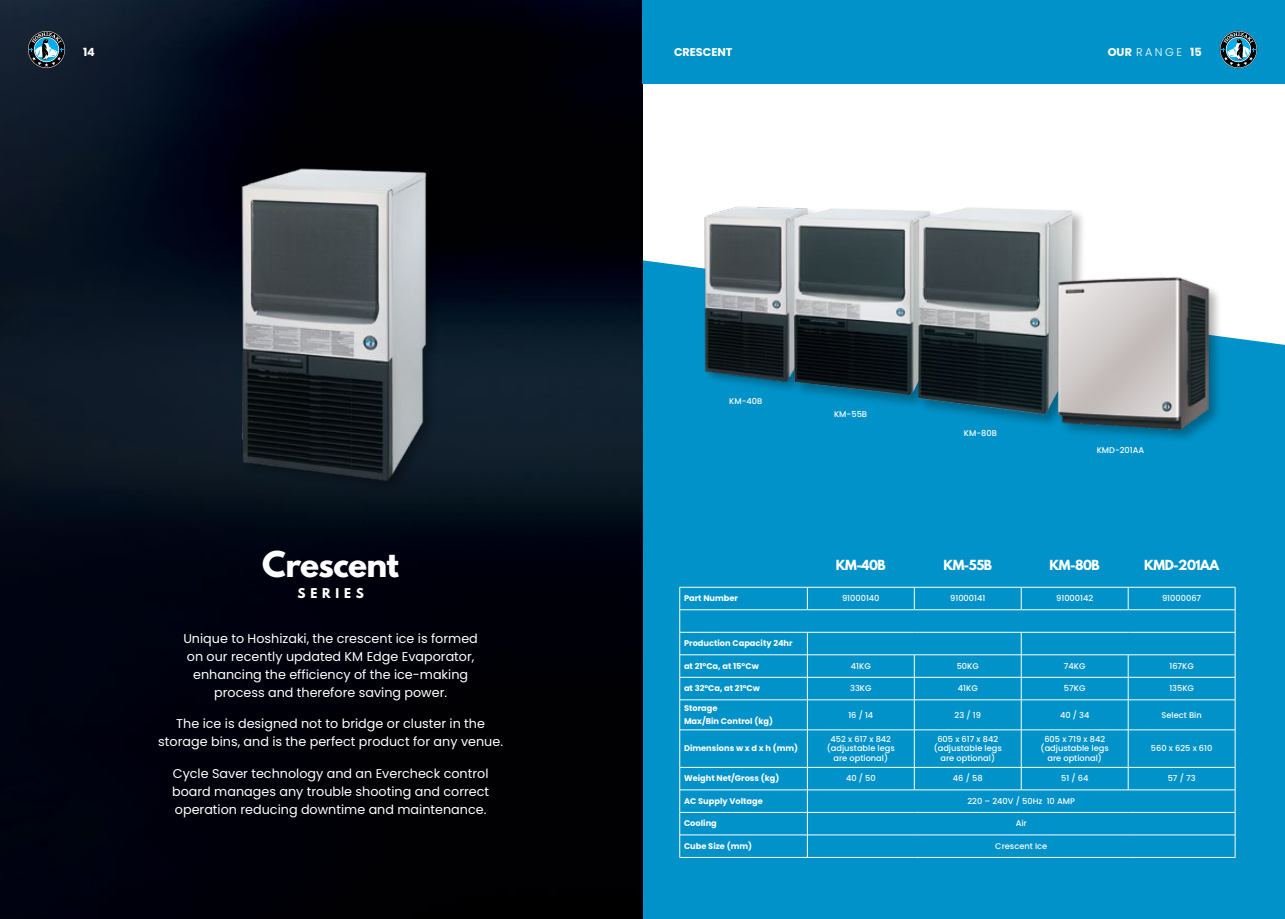
<style>
.page{position:relative;width:1285px;height:919px;background:#fff}
.page>*{position:absolute;margin:0;border:0;box-sizing:border-box;transform-origin:0 0}
.t1{font:700 31.5px "League Spartan";letter-spacing:-.02em;color:#fff}
.t2{font:12.75px/18px "Poppins";color:#fff;text-align:center}
.t3{font:700 12.3px "League Spartan";letter-spacing:-.04em;color:#fff}
.t4{font:700 12px "League Spartan";letter-spacing:.4em;color:#fff}
.t5{font:700 11.25px "Poppins";letter-spacing:-.005em;color:#fff}
.t6{font:300 11.25px "Poppins";letter-spacing:.22em;color:#fff}
.t7{font:500 8.25px/9.9px "Poppins";color:#fff;text-align:center}
.t8{font:700 8.25px/13.5px "Poppins";color:#fff}
.s1{font-weight:700}
</style>
<div class="page">
<div style="left:642px;top:260px;width:642px;height:658px;background:#0092c8"></div>
<img style="left:0;top:0;width:642px;height:918px">
<div style="left:642px;top:0;width:642px;height:83px;background:#0092c8"></div>
<div style="left:240px;top:167px;width:199px;height:326px;background:#000;opacity:.3"></div>
<img style="left:237px;top:165px;width:192px;height:342px">
<img style="left:702px;top:206px;width:89px;height:190px">
<div style="left:791px;top:206px;width:152px;height:202px;background:#000;opacity:.3"></div>
<img style="left:793px;top:208px;width:122px;height:187px">
<div style="left:915px;top:206px;width:171px;height:222px;background:#000;opacity:.3"></div>
<img style="left:918px;top:207px;width:154px;height:207px">
<div style="left:1056px;top:275px;width:165px;height:168px;background:#000;opacity:.3"></div>
<img style="left:1045px;top:270px;width:173px;height:168px">
<hr style="left:679px;top:587px;width:128px;height:1px;background:#fff">
<hr style="left:807px;top:587px;width:107px;height:1px;background:#fff">
<hr style="left:914px;top:587px;width:107px;height:1px;background:#fff">
<hr style="left:1021px;top:587px;width:106px;height:1px;background:#fff">
<hr style="left:1127px;top:587px;width:107px;height:1px;background:#fff">
<hr style="left:679px;top:609px;width:128px;height:1px;background:#fff">
<hr style="left:807px;top:609px;width:107px;height:1px;background:#fff">
<hr style="left:914px;top:609px;width:107px;height:1px;background:#fff">
<hr style="left:1021px;top:609px;width:106px;height:1px;background:#fff">
<hr style="left:1127px;top:609px;width:107px;height:1px;background:#fff">
<hr style="left:679px;top:632px;width:128px;height:1px;background:#fff">
<hr style="left:807px;top:632px;width:107px;height:1px;background:#fff">
<hr style="left:914px;top:632px;width:107px;height:1px;background:#fff">
<hr style="left:1021px;top:632px;width:106px;height:1px;background:#fff">
<hr style="left:1127px;top:632px;width:107px;height:1px;background:#fff">
<hr style="left:679px;top:654px;width:128px;height:1px;background:#fff">
<hr style="left:807px;top:654px;width:107px;height:1px;background:#fff">
<hr style="left:914px;top:654px;width:106px;height:1px;background:#fff">
<hr style="left:1021px;top:654px;width:106px;height:1px;background:#fff">
<hr style="left:1127px;top:654px;width:107px;height:1px;background:#fff">
<hr style="left:679px;top:677px;width:128px;height:1px;background:#fff">
<hr style="left:807px;top:677px;width:106px;height:1px;background:#fff">
<hr style="left:914px;top:677px;width:106px;height:1px;background:#fff">
<hr style="left:1021px;top:677px;width:106px;height:1px;background:#fff">
<hr style="left:1127px;top:677px;width:107px;height:1px;background:#fff">
<hr style="left:679px;top:699px;width:128px;height:1px;background:#fff">
<hr style="left:807px;top:699px;width:107px;height:1px;background:#fff">
<hr style="left:914px;top:699px;width:107px;height:1px;background:#fff">
<hr style="left:1021px;top:699px;width:106px;height:1px;background:#fff">
<hr style="left:1127px;top:699px;width:107px;height:1px;background:#fff">
<hr style="left:679px;top:729px;width:128px;height:1px;background:#fff">
<hr style="left:807px;top:729px;width:106px;height:1px;background:#fff">
<hr style="left:914px;top:729px;width:106px;height:1px;background:#fff">
<hr style="left:1021px;top:729px;width:106px;height:1px;background:#fff">
<hr style="left:1128px;top:729px;width:106px;height:1px;background:#fff">
<hr style="left:679px;top:767px;width:128px;height:1px;background:#fff">
<hr style="left:807px;top:767px;width:107px;height:1px;background:#fff">
<hr style="left:914px;top:767px;width:107px;height:1px;background:#fff">
<hr style="left:1021px;top:767px;width:106px;height:1px;background:#fff">
<hr style="left:1127px;top:767px;width:107px;height:1px;background:#fff">
<hr style="left:679px;top:789px;width:128px;height:1px;background:#fff">
<hr style="left:807px;top:789px;width:107px;height:1px;background:#fff">
<hr style="left:914px;top:789px;width:107px;height:1px;background:#fff">
<hr style="left:1021px;top:789px;width:106px;height:1px;background:#fff">
<hr style="left:1127px;top:789px;width:107px;height:1px;background:#fff">
<hr style="left:679px;top:812px;width:128px;height:1px;background:#fff">
<hr style="left:807px;top:812px;width:107px;height:1px;background:#fff">
<hr style="left:914px;top:812px;width:107px;height:1px;background:#fff">
<hr style="left:1021px;top:812px;width:106px;height:1px;background:#fff">
<hr style="left:1127px;top:812px;width:107px;height:1px;background:#fff">
<hr style="left:679px;top:834px;width:128px;height:1px;background:#fff">
<hr style="left:807px;top:834px;width:107px;height:1px;background:#fff">
<hr style="left:914px;top:834px;width:107px;height:1px;background:#fff">
<hr style="left:1021px;top:834px;width:106px;height:1px;background:#fff">
<hr style="left:1127px;top:834px;width:107px;height:1px;background:#fff">
<hr style="left:679px;top:857px;width:128px;height:1px;background:#fff">
<hr style="left:807px;top:857px;width:107px;height:1px;background:#fff">
<hr style="left:914px;top:857px;width:107px;height:1px;background:#fff">
<hr style="left:1021px;top:857px;width:106px;height:1px;background:#fff">
<hr style="left:1127px;top:857px;width:107px;height:1px;background:#fff">
<svg style="left:913px;top:587px;width:1px;height:22px"></svg>
<svg style="left:807px;top:587px;width:1px;height:22px"></svg>
<svg style="left:1127px;top:587px;width:1px;height:22px"></svg>
<svg style="left:1020px;top:587px;width:1px;height:22px"></svg>
<svg style="left:1234px;top:587px;width:1px;height:142px"></svg>
<hr style="left:1234px;top:729px;width:1px;height:38px;background:#fff">
<svg style="left:1234px;top:767px;width:1px;height:90px"></svg>
<svg style="left:807px;top:632px;width:1px;height:97px"></svg>
<hr style="left:807px;top:729px;width:1px;height:38px;background:#fff">
<hr style="left:913px;top:729px;width:1px;height:38px;background:#fff">
<svg style="left:1020px;top:632px;width:1px;height:97px"></svg>
<hr style="left:1020px;top:729px;width:1px;height:38px;background:#fff">
<hr style="left:1127px;top:729px;width:1px;height:38px;background:#fff">
<svg style="left:807px;top:767px;width:1px;height:90px"></svg>
<svg style="left:679px;top:587px;width:1px;height:112px"></svg>
<hr style="left:679px;top:699px;width:1px;height:30px;background:#fff">
<hr style="left:679px;top:729px;width:1px;height:38px;background:#fff">
<svg style="left:679px;top:767px;width:1px;height:90px"></svg>
<svg style="left:913px;top:655px;width:1px;height:74px"></svg>
<svg style="left:1127px;top:655px;width:1px;height:74px"></svg>
<svg style="left:913px;top:767px;width:1px;height:22px"></svg>
<svg style="left:1020px;top:767px;width:1px;height:22px"></svg>
<svg style="left:1127px;top:767px;width:1px;height:22px"></svg>
<svg style="left:1219px;top:31px;width:37px;height:37px"></svg>
<svg style="left:28px;top:31px;width:37px;height:37px"></svg>
<p class="t5" style="left:83px;top:46px;width:13px">14</p>
<p class="t5" style="left:1189px;top:46px;width:13px">15</p>
<p class="t5" style="left:674px;top:46px;width:60px">CRESCENT</p>
<p class="t6" style="left:1107px;top:46px;width:76px"><span class="s1">OUR</span> RANGE</p>
<h1 class="t1" style="left:262px;top:539px;width:138px">Crescent</h1>
<p class="t4" style="left:297px;top:583px;width:68px">SERIES</p>
<p class="t2" style="left:183px;top:629px;width:296px">Unique to Hoshizaki, the crescent ice is formed on our recently updated KM Edge Evaporator, enhancing the efficiency of the ice-making process and therefore saving power.</p>
<p class="t2" style="left:158px;top:714px;width:346px">The ice is designed not to bridge or cluster in the storage bins, and is the perfect product for any venue.</p>
<p class="t2" style="left:172px;top:764px;width:319px;text-align:justify">Cycle Saver technology and an Evercheck control board manages any trouble shooting and correct operation reducing downtime and maintenance.</p>
<p class="t7" style="left:729px;top:396px;width:35px">KM-40B</p>
<p class="t7" style="left:834px;top:409px;width:35px">KM-55B</p>
<p class="t7" style="left:963px;top:428px;width:35px">KM-80B</p>
<p class="t7" style="left:1096px;top:445px;width:49px">KMD-201AA</p>
<p class="t3" style="left:835px;top:555px;width:51px">KM-40B</p>
<p class="t3" style="left:943px;top:555px;width:50px">KM-55B</p>
<p class="t3" style="left:1049px;top:555px;width:52px">KM-80B</p>
<p class="t3" style="left:1143px;top:555px;width:76px">KMD-201AA</p>
<p class="t8" style="left:684px;top:591px;width:56px">Part Number</p>
<p class="t7" style="left:841px;top:593px;width:39px">91000140</p>
<p class="t7" style="left:950px;top:593px;width:37px">91000141</p>
<p class="t7" style="left:1055px;top:593px;width:38px">91000142</p>
<p class="t7" style="left:1161px;top:593px;width:41px">91000067</p>
<p class="t8" style="left:684px;top:636px;width:110px">Production Capacity 24hr</p>
<p class="t8" style="left:684px;top:659px;width:76px">at 21°Ca, at 15°Cw</p>
<p class="t7" style="left:850px;top:661px;width:21px">41KG</p>
<p class="t7" style="left:956px;top:661px;width:24px">50KG</p>
<p class="t7" style="left:1063px;top:661px;width:23px">74KG</p>
<p class="t7" style="left:1169px;top:661px;width:26px">167KG</p>
<p class="t8" style="left:684px;top:681px;width:78px">at 32°Ca, at 21°Cw</p>
<p class="t7" style="left:850px;top:683px;width:23px">33KG</p>
<p class="t7" style="left:957px;top:683px;width:21px">41KG</p>
<p class="t7" style="left:1063px;top:683px;width:23px">57KG</p>
<p class="t7" style="left:1169px;top:683px;width:26px">135KG</p>
<p class="t8" style="left:684px;top:701px;width:90px">Storage<br>Max/Bin Control (kg)</p>
<p class="t7" style="left:848px;top:709px;width:26px">16 / 14</p>
<p class="t7" style="left:954px;top:709px;width:28px">23 / 19</p>
<p class="t7" style="left:1059px;top:709px;width:31px">40 / 34</p>
<p class="t7" style="left:1161px;top:709px;width:42px">Select Bin</p>
<p class="t8" style="left:684px;top:741px;width:116px">Dimensions w x d x h (mm)</p>
<p class="t7" style="left:826px;top:733px;width:70px">452 x 617 x 842 (adjustable legs are optional)</p>
<p class="t7" style="left:933px;top:733px;width:70px">605 x 617 x 842 (adjustable legs are optional)</p>
<p class="t7" style="left:1040px;top:733px;width:70px">605 x 719 x 842 (adjustable legs are optional)</p>
<p class="t7" style="left:1150px;top:743px;width:63px">560 x 625 x 610</p>
<p class="t8" style="left:684px;top:771px;width:97px">Weight Net/Gross (kg)</p>
<p class="t7" style="left:845px;top:773px;width:31px">40 / 50</p>
<p class="t7" style="left:952px;top:773px;width:31px">46 / 58</p>
<p class="t7" style="left:1060px;top:773px;width:29px">51 / 64</p>
<p class="t7" style="left:1167px;top:773px;width:29px">57 / 73</p>
<p class="t8" style="left:684px;top:794px;width:80px">AC Supply Voltage</p>
<p class="t7" style="left:967px;top:796px;width:109px">220 – 240V / 50Hz 10 AMP</p>
<p class="t8" style="left:684px;top:816px;width:34px">Cooling</p>
<p class="t7" style="left:1015px;top:818px;width:13px">Air</p>
<p class="t8" style="left:684px;top:839px;width:70px">Cube Size (mm)</p>
<p class="t7" style="left:995px;top:841px;width:53px">Crescent Ice</p>
</div>
